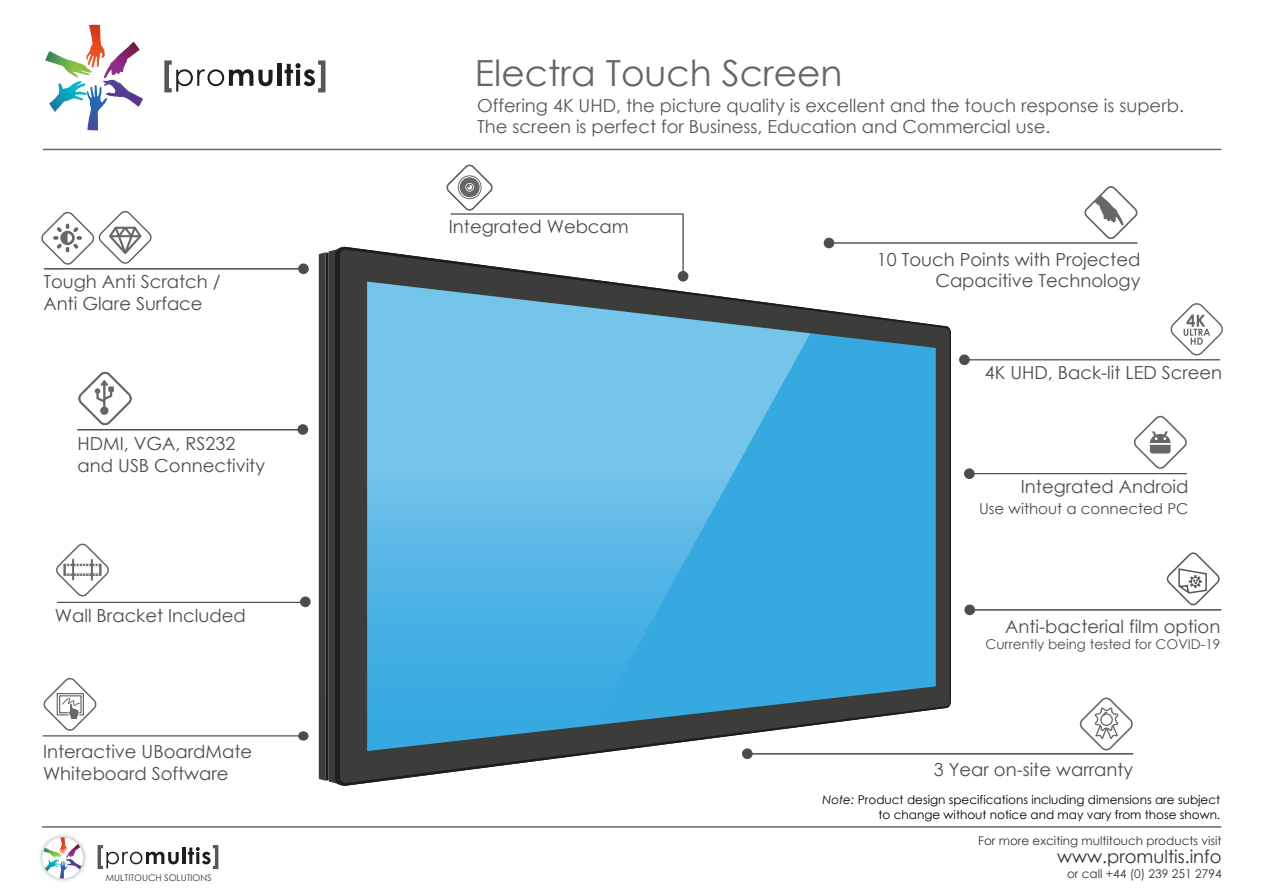
<style>
.page{position:relative;width:1263px;height:893px;background:#fff}
.page>*{position:absolute;margin:0;border:0;box-sizing:border-box;transform-origin:0 0}
.t1{font:36px "Century Gothic";color:#666}
.t2{font:18px/21.6px "Century Gothic";color:#4e4d4d}
.t3{font:18px/21.6px "Century Gothic";color:#575756}
.t4{font:18px/21.6px "Century Gothic";color:#4d4d4d;text-align:right}
.t5{font:18px "Century Gothic";color:#333}
.t6{font:15px "Century Gothic";color:#4e4d4d}
.t7{font:13.5px "Century Gothic";color:#4e4d4d}
.t8{font:12px/15px "Century Gothic";color:#000;text-align:right}
.t9{font:12px "Century Gothic";color:#333}
.t10{font:9.15px "Century Gothic";color:#333}
.s1{font-style:italic}
</style>
<div class="page">
<img style="left:104px;top:42px;width:36px;height:36px">
<img style="left:49px;top:81px;width:38px;height:31px">
<img style="left:87px;top:85px;width:16px;height:45px">
<img style="left:103px;top:80px;width:40px;height:27px">
<img style="left:45px;top:51px;width:47px;height:27px">
<img style="left:86px;top:25px;width:19px;height:43px">
<svg style="left:164px;top:60px;width:109px;height:32px"></svg>
<hr style="left:277px;top:64px;width:4px;height:22px;background:#1d1d1b">
<svg style="left:285px;top:60px;width:40px;height:32px"></svg>
<hr style="left:43px;top:149px;width:1178px;height:1px;background:#666">
<hr style="left:42px;top:826px;width:1179px;height:2px;background:#666">
<img style="left:40px;top:835px;width:46px;height:46px">
<div style="left:42px;top:837px;width:41px;height:41px;background:#fff;border-radius:50%"></div>
<img style="left:66px;top:844px;width:15px;height:25px">
<img style="left:45px;top:859px;width:15px;height:12px">
<img style="left:60px;top:861px;width:8px;height:17px">
<img style="left:43px;top:848px;width:19px;height:10px">
<img style="left:59px;top:837px;width:8px;height:17px">
<svg style="left:98px;top:845px;width:81px;height:24px"></svg>
<hr style="left:182px;top:847px;width:3px;height:17px;background:#1d1d1b">
<svg style="left:188px;top:845px;width:30px;height:24px"></svg>
<svg style="left:319px;top:249px;width:18px;height:535px;background:#3b3b39"></svg>
<svg style="left:340px;top:249px;width:610px;height:534px;fill:#3c3c3b"></svg>
<svg style="left:810px;top:282px;width:126px;height:469px;background:#52a9d3"></svg>
<svg style="left:367px;top:282px;width:443px;height:469px;background:#59aed8"></svg>
<hr style="left:57px;top:602px;width:250px;height:1px;background:#4e4d4d">
<div style="left:300px;top:596px;width:11px;height:11px;background:#4e4d4d;border-radius:50%"></div>
<hr style="left:44px;top:268px;width:259px;height:2px;background:#4e4d4d">
<hr style="left:747px;top:753px;width:386px;height:2px;background:#4e4d4d">
<div style="left:742px;top:748px;width:11px;height:11px;background:#4e4d4d;border-radius:50%"></div>
<hr style="left:969px;top:473px;width:218px;height:1px;background:#4e4d4d">
<hr style="left:43px;top:735px;width:261px;height:1px;background:#4e4d4d">
<div style="left:298px;top:731px;width:11px;height:10px;background:#4e4d4d;border-radius:50%"></div>
<hr style="left:77px;top:429px;width:228px;height:1px;background:#4e4d4d">
<div style="left:297px;top:424px;width:11px;height:11px;background:#4e4d4d;border-radius:50%"></div>
<svg style="left:1133px;top:415px;width:54px;height:54px"></svg>
<svg style="left:41px;top:211px;width:111px;height:54px"></svg>
<svg style="left:1079px;top:697px;width:54px;height:54px"></svg>
<svg style="left:78px;top:371px;width:54px;height:55px"></svg>
<svg style="left:43px;top:677px;width:54px;height:54px"></svg>
<svg style="left:56px;top:543px;width:53px;height:54px"></svg>
<hr style="left:72px;top:559px;width:2px;height:21px;background:#676767">
<hr style="left:91px;top:559px;width:2px;height:22px;background:#676767">
<hr style="left:829px;top:242px;width:308px;height:2px;background:#575756">
<svg style="left:1084px;top:186px;width:54px;height:53px"></svg>
<div style="left:824px;top:238px;width:10px;height:10px;background:#4e4d4d;border-radius:50%"></div>
<div style="left:298px;top:263px;width:11px;height:11px;background:#4e4d4d;border-radius:50%"></div>
<div style="left:964px;top:468px;width:11px;height:11px;background:#4e4d4d;border-radius:50%"></div>
<hr style="left:970px;top:609px;width:251px;height:2px;background:#4e4d4d">
<div style="left:964px;top:605px;width:11px;height:10px;background:#4e4d4d;border-radius:50%"></div>
<svg style="left:1166px;top:552px;width:54px;height:54px"></svg>
<hr style="left:964px;top:359px;width:256px;height:1px;background:#676767">
<svg style="left:1170px;top:303px;width:53px;height:53px"></svg>
<div style="left:959px;top:354px;width:11px;height:11px;background:#4e4d4d;border-radius:50%"></div>
<svg style="left:445px;top:164px;width:240px;height:114px"></svg>
<div style="left:678px;top:271px;width:10px;height:11px;background:#4e4d4d;border-radius:50%"></div>
<h1 class="t1" style="left:475px;top:48px;width:369px">Electra Touch Screen</h1>
<p class="t3" style="left:477px;top:94px;width:708px">Offering 4K UHD, the picture quality is excellent and the touch response is superb.<br>The screen is perfect for Business, Education and Commercial use.</p>
<p class="t2" style="left:43px;top:271px;width:179px">Tough Anti Scratch /<br>Anti Glare Surface</p>
<p class="t2" style="left:78px;top:433px;width:189px">HDMI, VGA, RS232 and USB Connectivity</p>
<p class="t2" style="left:55px;top:605px;width:192px">Wall Bracket Included</p>
<p class="t2" style="left:43px;top:740px;width:211px">Interactive UBoardMate<br>Whiteboard Software</p>
<p class="t4" style="left:449px;top:215px;width:181px">Integrated Webcam</p>
<p class="t4" style="left:877px;top:248px;width:265px">10 Touch Points with Projected<br>Capacitive Technology</p>
<p class="t2" style="left:985px;top:361px;width:239px">4K UHD, Back-lit LED Screen</p>
<p class="t2" style="left:1021px;top:476px;width:169px">Integrated Android</p>
<p class="t6" style="left:979px;top:498px;width:211px">Use without a connected PC</p>
<p class="t2" style="left:1005px;top:615px;width:217px">Anti-bacterial film option</p>
<p class="t7" style="left:985px;top:635px;width:236px">Currently being tested for COVID-19</p>
<p class="t2" style="left:934px;top:758px;width:201px">3 Year on-site warranty</p>
<p class="t8" style="left:822px;top:792px;width:399px"><span class="s1">Note:</span> Product design specifications including dimensions are subject to change without notice and may vary from those shown.</p>
<p class="t9" style="left:978px;top:832px;width:245px">For more exciting multitouch products visit</p>
<p class="t5" style="left:1057px;top:844px;width:166px">www.promultis.info</p>
<p class="t10" style="left:106px;top:871px;width:107px">MULTITOUCH SOLUTIONS</p>
<p class="t9" style="left:1067px;top:865px;width:156px">or call +44 (0) 239 251 2794</p>
</div>
